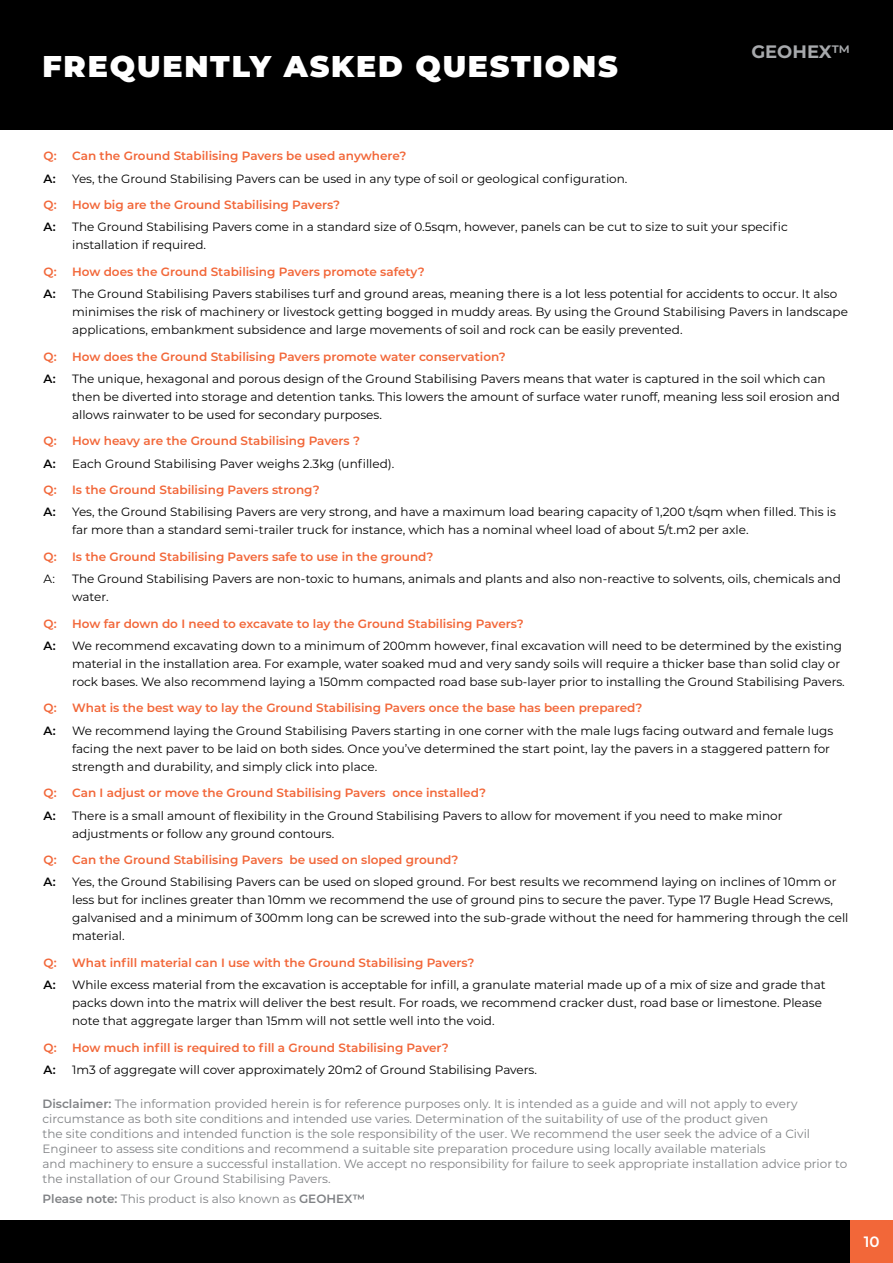
<style>
.page{position:relative;width:893px;height:1263px;background:#fff}
.page>*{position:absolute;margin:0;border:0;box-sizing:border-box;transform-origin:0 0}
.t1{font:900 30px "Montserrat";letter-spacing:.06em;color:#fff}
.t2{font:700 18px "Montserrat";color:#a7a9ac}
.t3{font:600 15px "Montserrat";color:#fff}
.t4{font:12px/18px "Montserrat";color:#000}
.t5{font:600 12px "Montserrat";color:#f26739}
.t6{font:12px/15px "Montserrat";color:#808285}
.t7{font:600 12px "Montserrat";color:#000}
.s1{font-weight:600}
</style>
<div class="page">
<div style="left:1px;top:1221px;width:892px;height:42px;background:#000"></div>
<div style="left:850px;top:1221px;width:43px;height:42px;background:#f26739"></div>
<div style="left:0;top:0;width:893px;height:129px;background:#000"></div>
<h1 class="t1" style="left:43px;top:44px;width:577px">FREQUENTLY ASKED QUESTIONS</h1>
<h2 class="t2" style="left:751px;top:39px;width:101px">GEOHEX<span class="s1">™</span></h2>
<p class="t5" style="left:44px;top:148px;width:15px">Q:</p>
<p class="t5" style="left:72px;top:148px;width:336px">Can the Ground Stabilising Pavers be used anywhere?</p>
<p class="t7" style="left:44px;top:170px;width:14px">A:</p>
<p class="t4" style="left:72px;top:169px;width:557px">Yes, the Ground Stabilising Pavers can be used in any type of soil or geological configuration.</p>
<p class="t5" style="left:44px;top:196px;width:15px">Q:</p>
<p class="t5" style="left:72px;top:196px;width:270px">How big are the Ground Stabilising Pavers?</p>
<p class="t7" style="left:44px;top:219px;width:14px">A:</p>
<p class="t4" style="left:72px;top:218px;width:717px">The Ground Stabilising Pavers come in a standard size of 0.5sqm, however, panels can be cut to size to suit your specific installation if required.</p>
<p class="t5" style="left:44px;top:263px;width:15px">Q:</p>
<p class="t5" style="left:72px;top:263px;width:354px">How does the Ground Stabilising Pavers promote safety?</p>
<p class="t7" style="left:44px;top:285px;width:14px">A:</p>
<p class="t4" style="left:72px;top:284px;width:777px">The Ground Stabilising Pavers stabilises turf and ground areas, meaning there is a lot less potential for accidents to occur. It also minimises the risk of machinery or livestock getting bogged in muddy areas. By using the Ground Stabilising Pavers in landscape applications, embankment subsidence and large movements of soil and rock can be easily prevented.</p>
<p class="t5" style="left:44px;top:348px;width:15px">Q:</p>
<p class="t5" style="left:72px;top:348px;width:435px">How does the Ground Stabilising Pavers promote water conservation?</p>
<p class="t7" style="left:44px;top:370px;width:14px">A:</p>
<p class="t4" style="left:72px;top:369px;width:769px">The unique, hexagonal and porous design of the Ground Stabilising Pavers means that water is captured in the soil which can then be diverted into storage and detention tanks. This lowers the amount of surface water runoff, meaning less soil erosion and allows rainwater to be used for secondary purposes.</p>
<p class="t5" style="left:44px;top:433px;width:15px">Q:</p>
<p class="t5" style="left:72px;top:433px;width:289px">How heavy are the Ground Stabilising Pavers ?</p>
<p class="t7" style="left:44px;top:455px;width:14px">A:</p>
<p class="t4" style="left:72px;top:454px;width:324px">Each Ground Stabilising Paver weighs 2.3kg (unfilled).</p>
<p class="t5" style="left:44px;top:481px;width:15px">Q:</p>
<p class="t5" style="left:72px;top:481px;width:249px">Is the Ground Stabilising Pavers strong?</p>
<p class="t7" style="left:44px;top:504px;width:14px">A:</p>
<p class="t4" style="left:72px;top:503px;width:765px">Yes, the Ground Stabilising Pavers are very strong, and have a maximum load bearing capacity of 1,200 t/sqm when filled. This is far more than a standard semi-trailer truck for instance, which has a nominal wheel load of about 5/t.m2 per axle.</p>
<p class="t5" style="left:44px;top:548px;width:15px">Q:</p>
<p class="t5" style="left:72px;top:548px;width:363px">Is the Ground Stabilising Pavers safe to use in the ground?</p>
<p class="t4" style="left:44px;top:569px;width:13px">A:</p>
<p class="t4" style="left:72px;top:569px;width:770px">The Ground Stabilising Pavers are non-toxic to humans, animals and plants and also non-reactive to solvents, oils, chemicals and water.</p>
<p class="t5" style="left:44px;top:615px;width:15px">Q:</p>
<p class="t5" style="left:72px;top:615px;width:453px">How far down do I need to excavate to lay the Ground Stabilising Pavers?</p>
<p class="t7" style="left:44px;top:637px;width:14px">A:</p>
<p class="t4" style="left:72px;top:636px;width:774px">We recommend excavating down to a minimum of 200mm however, final excavation will need to be determined by the existing material in the installation area. For example, water soaked mud and very sandy soils will require a thicker base than solid clay or rock bases. We also recommend laying a 150mm compacted road base sub-layer prior to installing the Ground Stabilising Pavers.</p>
<p class="t5" style="left:44px;top:700px;width:15px">Q:</p>
<p class="t5" style="left:72px;top:700px;width:572px">What is the best way to lay the Ground Stabilising Pavers once the base has been prepared?</p>
<p class="t7" style="left:44px;top:722px;width:14px">A:</p>
<p class="t4" style="left:72px;top:721px;width:763px">We recommend laying the Ground Stabilising Pavers starting in one corner with the male lugs facing outward and female lugs facing the next paver to be laid on both sides. Once you’ve determined the start point, lay the pavers in a staggered pattern for strength and durability, and simply click into place.</p>
<p class="t5" style="left:44px;top:784px;width:15px">Q:</p>
<p class="t5" style="left:72px;top:784px;width:415px">Can I adjust or move the Ground Stabilising Pavers once installed?</p>
<p class="t7" style="left:44px;top:807px;width:14px">A:</p>
<p class="t4" style="left:72px;top:806px;width:712px">There is a small amount of flexibility in the Ground Stabilising Pavers to allow for movement if you need to make minor adjustments or follow any ground contours.</p>
<p class="t5" style="left:44px;top:851px;width:15px">Q:</p>
<p class="t5" style="left:72px;top:851px;width:388px">Can the Ground Stabilising Pavers be used on sloped ground?</p>
<p class="t7" style="left:44px;top:873px;width:14px">A:</p>
<p class="t4" style="left:72px;top:872px;width:778px">Yes, the Ground Stabilising Pavers can be used on sloped ground. For best results we recommend laying on inclines of 10mm or less but for inclines greater than 10mm we recommend the use of ground pins to secure the paver. Type 17 Bugle Head Screws, galvanised and a minimum of 300mm long can be screwed into the sub-grade without the need for hammering through the cell material.</p>
<p class="t5" style="left:44px;top:954px;width:15px">Q:</p>
<p class="t5" style="left:72px;top:954px;width:404px">What infill material can I use with the Ground Stabilising Pavers?</p>
<p class="t7" style="left:44px;top:976px;width:14px">A:</p>
<p class="t4" style="left:72px;top:975px;width:755px">While excess material from the excavation is acceptable for infill, a granulate material made up of a mix of size and grade that packs down into the matrix will deliver the best result. For roads, we recommend cracker dust, road base or limestone. Please note that aggregate larger than 15mm will not settle well into the void.</p>
<p class="t5" style="left:44px;top:1039px;width:15px">Q:</p>
<p class="t5" style="left:72px;top:1039px;width:378px">How much infill is required to fill a Ground Stabilising Paver?</p>
<p class="t7" style="left:44px;top:1061px;width:14px">A:</p>
<p class="t4" style="left:72px;top:1060px;width:466px">1m3 of aggregate will cover approximately 20m2 of Ground Stabilising Pavers.</p>
<p class="t6" style="left:43px;top:1096px;width:806px"><span class="s1">Disclaimer:</span> The information provided herein is for reference purposes only. It is intended as a guide and will not apply to every circumstance as both site conditions and intended use varies. Determination of the suitability of use of the product given<br>the site conditions and intended function is the sole responsibility of the user. We recommend the user seek the advice of a Civil Engineer to assess site conditions and recommend a suitable site preparation procedure using locally available materials<br>and machinery to ensure a successful installation. We accept no responsibility for failure to seek appropriate installation advice prior to the installation of our Ground Stabilising Pavers.</p>
<p class="t6" style="left:43px;top:1190px;width:324px"><span class="s1">Please note:</span> This product is also known as <span class="s1">GEOHEX™</span></p>
<p class="t3" style="left:864px;top:1231px;width:17px">10</p>
</div>
